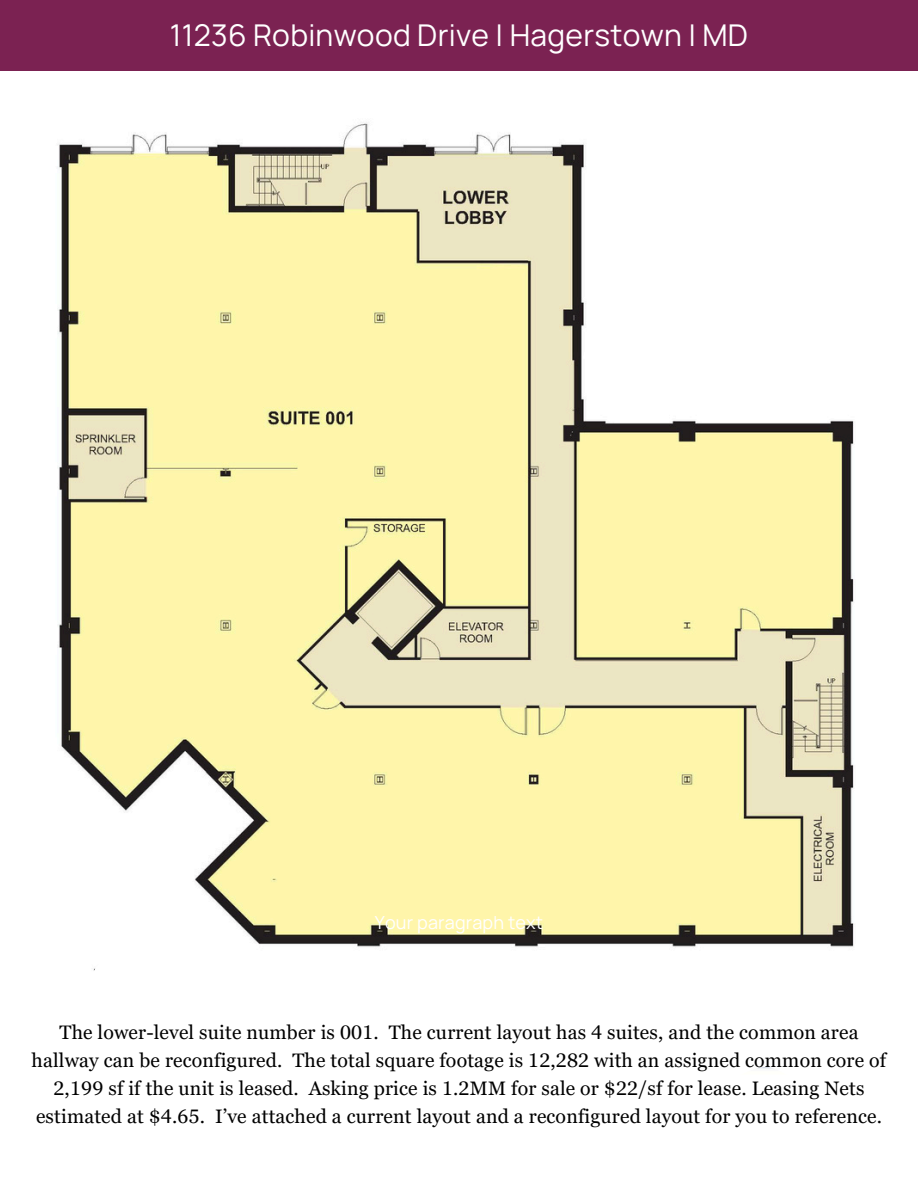
<style>
.page{position:relative;width:918px;height:1188px;background:#fff}
.page>*{position:absolute;margin:0;border:0;box-sizing:border-box;transform-origin:0 0}
.t1{font:30px "Manrope";letter-spacing:.01em;color:#fff}
.t2{font:19.5px/28.2px "Georgia Pro";letter-spacing:.01em;color:#000;text-align:center}
.t3{font:18px "Manrope";letter-spacing:.01em;color:#fff}
</style>
<div class="page">
<img style="left:57px;top:122px;width:797px;height:825px">
<div style="left:0;top:0;width:918px;height:71px;background:#7b2252"></div>
<p class="t1" style="left:170px;top:14px;width:580px">11236 Robinwood Drive | Hagerstown | MD</p>
<h1 class="t3" style="left:375px;top:910px;width:170px">Your paragraph text</h1>
<p class="t2" style="left:32px;top:1018px;width:856px">The lower-level suite number is 001. The current layout has 4 suites, and the common area hallway can be reconfigured. The total square footage is 12,282 with an assigned common core of 2,199 sf if the unit is leased. Asking price is 1.2MM for sale or $22/sf for lease. Leasing Nets estimated at $4.65. I’ve attached a current layout and a reconfigured layout for you to reference.</p>
</div>
